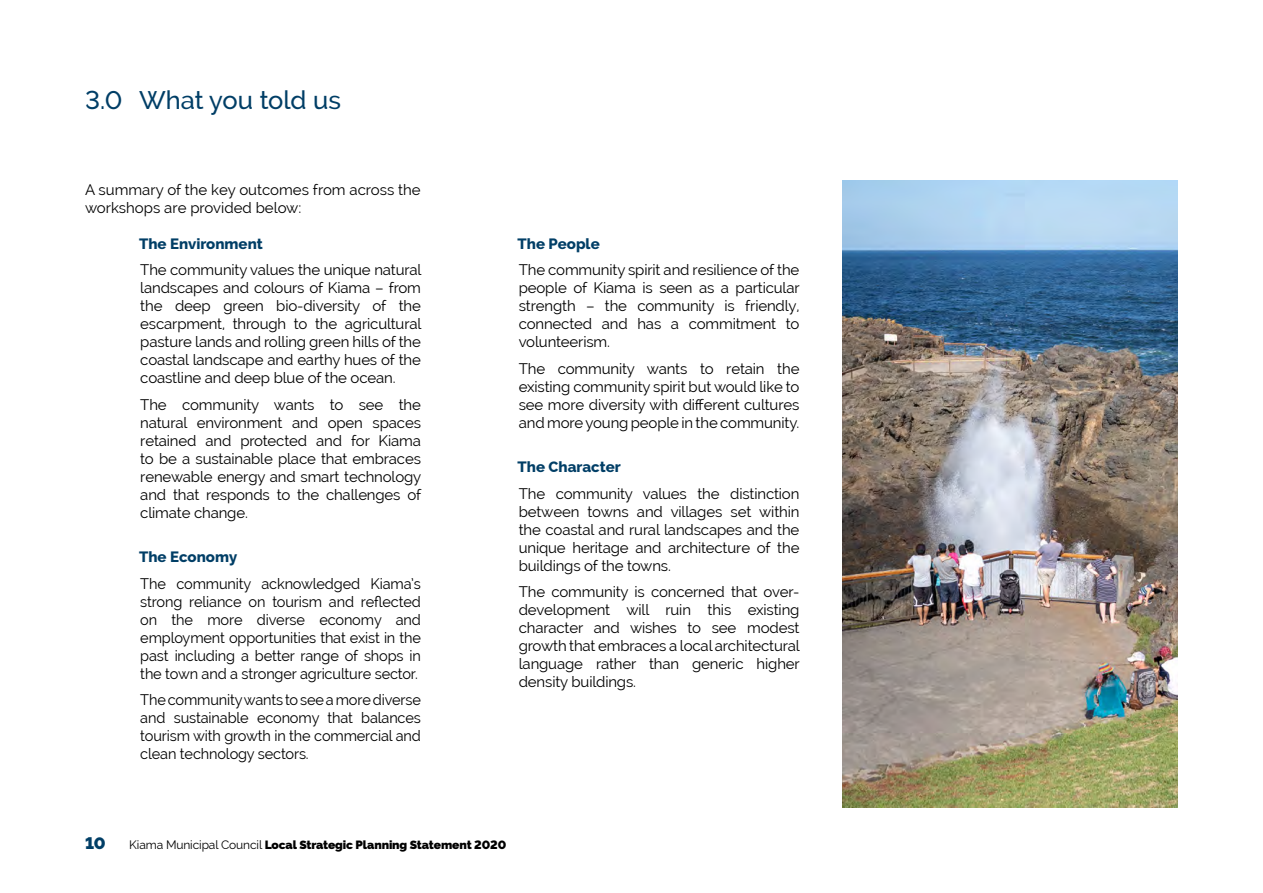
<style>
.page{position:relative;width:1263px;height:893px;background:#fff}
.page>*{position:absolute;margin:0;border:0;box-sizing:border-box;transform-origin:0 0}
.t1{font:500 25.5px "Raleway";color:#003e66}
.t2{font:800 16.5px "Raleway";color:#003e66}
.t3{font:15px/18px "Raleway";letter-spacing:-.01em;color:#000;text-align:justify}
.t4{font:800 15px "Raleway";color:#003e66}
.t5{font:800 12px "Raleway";letter-spacing:-.01em;color:#000}
.s1{font-weight:400}
</style>
<div class="page">
<img style="left:842px;top:181px;width:336px;height:627px">
<h1 class="t1" style="left:85px;top:85px;width:257px">3.0 What you told us</h1>
<p class="t3" style="left:85px;top:180px;width:337px">A summary of the key outcomes from across the workshops are provided below:</p>
<p class="t4" style="left:139px;top:235px;width:125px">The Environment</p>
<p class="t3" style="left:140px;top:261px;width:283px">The community values the unique natural landscapes and colours of Kiama – from the deep green bio-diversity of the escarpment, through to the agricultural pasture lands and rolling green hills of the coastal landscape and earthy hues of the coastline and deep blue of the ocean.</p>
<p class="t3" style="left:140px;top:396px;width:283px">The community wants to see the natural environment and open spaces retained and protected and for Kiama to be a sustainable place that embraces renewable energy and smart technology and that responds to the challenges of climate change.</p>
<p class="t4" style="left:139px;top:549px;width:100px">The Economy</p>
<p class="t3" style="left:140px;top:575px;width:282px">The community acknowledged Kiama’s strong reliance on tourism and reflected on the more diverse economy and employment opportunities that exist in the past including a better range of shops in the town and a stronger agriculture sector.</p>
<p class="t3" style="left:140px;top:691px;width:282px">The community wants to see a more diverse and sustainable economy that balances tourism with growth in the commercial and clean technology sectors.</p>
<p class="t4" style="left:517px;top:235px;width:84px">The People</p>
<p class="t3" style="left:519px;top:261px;width:282px">The community spirit and resilience of the people of Kiama is seen as a particular strength – the community is friendly, connected and has a commitment to volunteerism.</p>
<p class="t3" style="left:519px;top:359px;width:282px">The community wants to retain the existing community spirit but would like to see more diversity with different cultures and more young people in the community.</p>
<p class="t4" style="left:517px;top:459px;width:105px">The Character</p>
<p class="t3" style="left:519px;top:485px;width:282px">The community values the distinction between towns and villages set within the coastal and rural landscapes and the unique heritage and architecture of the buildings of the towns.</p>
<p class="t3" style="left:519px;top:583px;width:283px">The community is concerned that over&shy;development will ruin this existing character and wishes to see modest growth that embraces a local architectural language rather than generic higher density buildings.</p>
<p class="t2" style="left:85px;top:834px;width:22px">10</p>
<p class="t5" style="left:129px;top:838px;width:378px"><span class="s1">Kiama Municipal Council</span> Local Strategic Planning Statement 2020</p>
</div>
